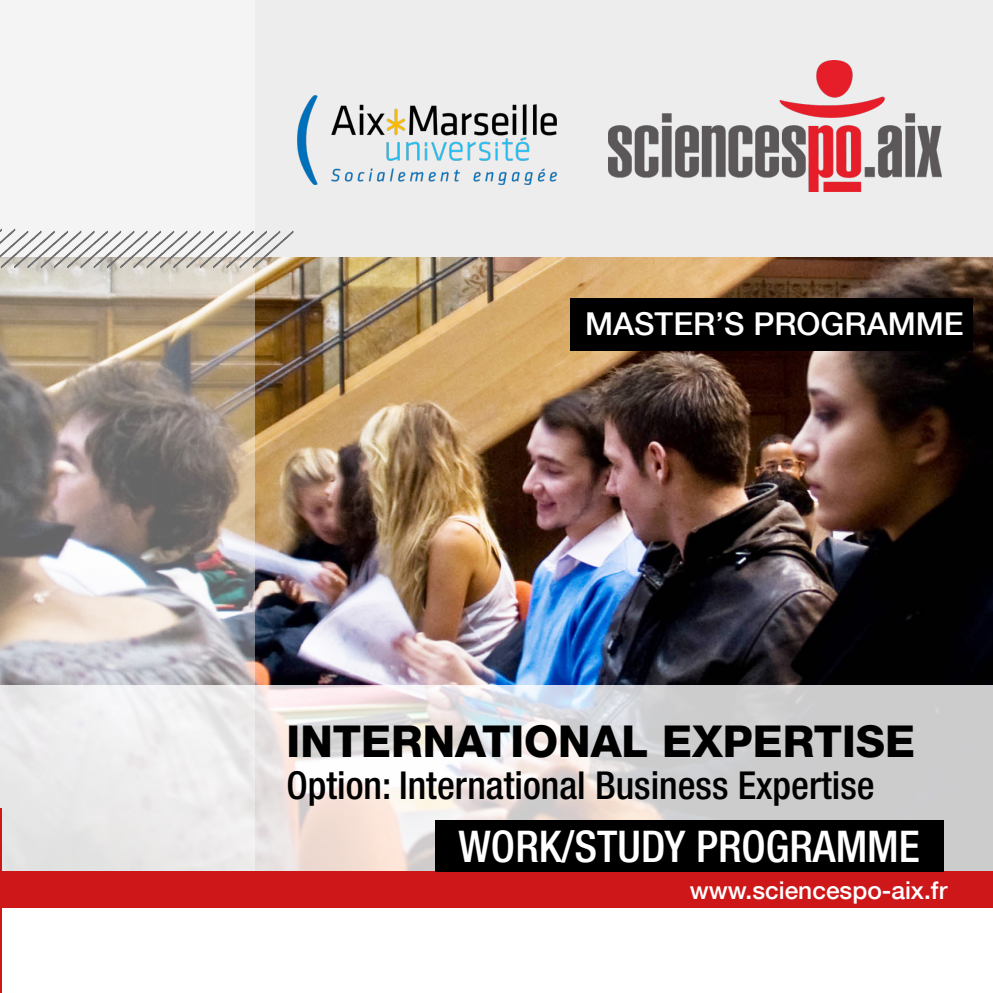
<style>
.page{position:relative;width:993px;height:993px;background:#fff}
.page>*{position:absolute;margin:0;border:0;box-sizing:border-box;transform-origin:0 0}
.t1{font:800 43.75px "Helvetica Neue LT Com";color:#000}
.t2{font:500 condensed 43.75px "Helvetica Neue LT Com";color:#fff}
.t3{font:500 condensed 38.5px "Helvetica Neue LT Com";color:#000}
.t4{font:500 31.5px "Helvetica Neue LT Com";color:#fff}
.t5{font:500 24.5px "Helvetica Neue LT Com";color:#fff}
</style>
<div class="page">
<div style="left:0;top:0;width:992px;height:258px;background:#ededed"></div>
<img style="left:255px;top:257px;width:737px;height:427px">
<svg style="left:255px;top:684px;width:737px;height:187px;background:#dcd8d8"></svg>
<svg style="left:0;top:228px;width:255px;height:680px;background:#c0b8b3"></svg>
<div style="left:0;top:871px;width:992px;height:36px;background:#cd1719"></div>
<div style="left:435px;top:820px;width:508px;height:51px;background:#000"></div>
<div style="left:570px;top:298px;width:402px;height:52px;background:#000"></div>
<img style="left:608px;top:60px;width:333px;height:131px">
<img style="left:298px;top:96px;width:258px;height:89px">
<hr style="left:0;top:808px;width:2px;height:184px;background:#cd1719">
<svg style="left:0;top:229px;width:293px;height:39px"></svg>
<p class="t4" style="left:585px;top:304px;width:380px">MASTER’S PROGRAMME</p>
<p class="t1" style="left:286px;top:715px;width:629px">INTERNATIONAL EXPERTISE</p>
<p class="t3" style="left:286px;top:762px;width:589px">Option: International Business Expertise</p>
<p class="t2" style="left:458px;top:820px;width:463px">WORK/STUDY PROGRAMME</p>
<p class="t5" style="left:689px;top:875px;width:259px">www.sciencespo-aix.fr</p>
</div>
